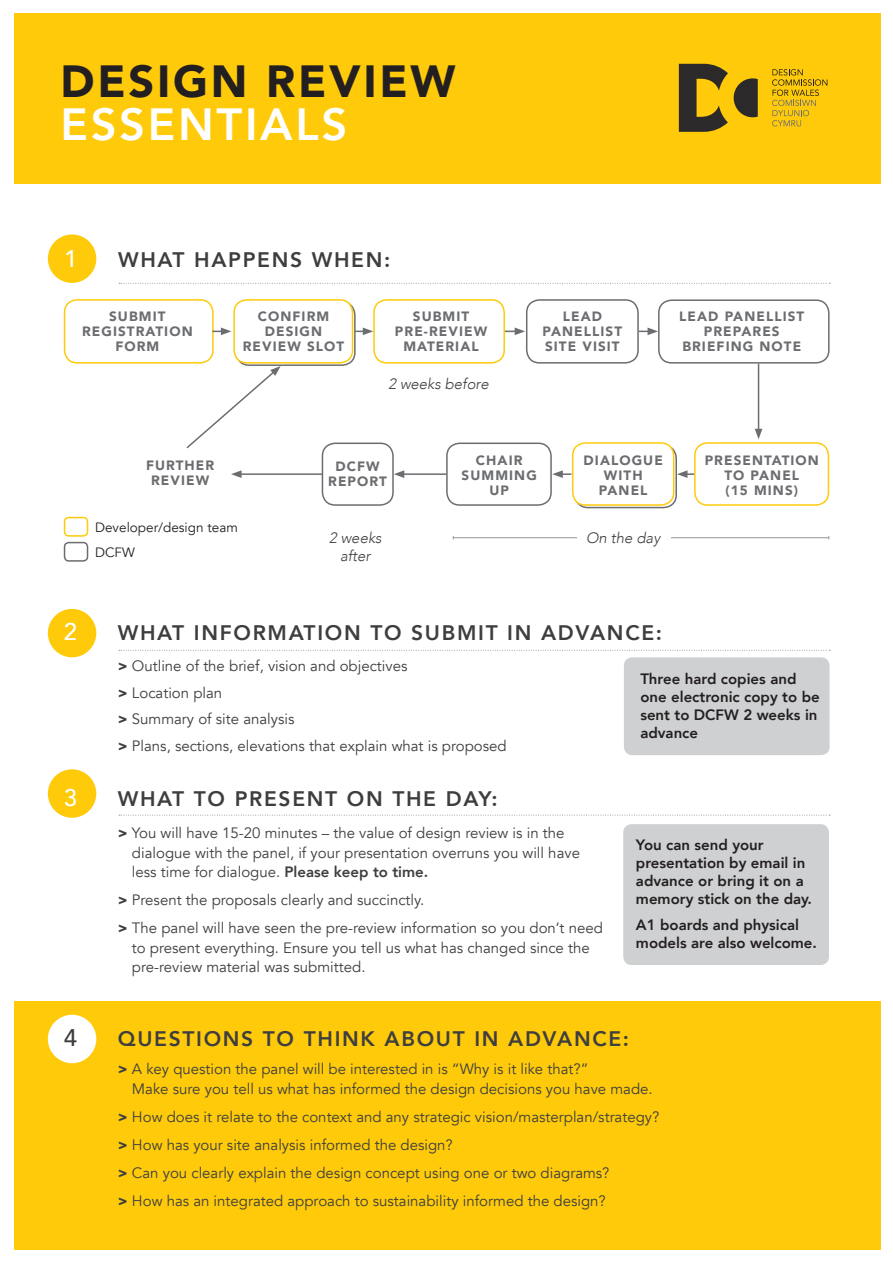
<style>
.page{position:relative;width:893px;height:1263px;background:#fff}
.page>*{position:absolute;margin:0;border:0;box-sizing:border-box;transform-origin:0 0}
.t1{font:900 45px/43.5px "Avenir";letter-spacing:.06em;color:#231f20}
.t2{font:500 24px "Avenir";color:#fff}
.t3{font:500 24px "Avenir";color:#3e3e3f}
.t4{font:800 21px "Avenir";letter-spacing:.08em;color:#3e3e3f}
.t5{font:15px/19.5px "Avenir";color:#3e3e3f}
.t6{font:800 15px/18px "Avenir";color:#231f20}
.t7{font:italic 300 15px/18px "Avenir";color:#3e3e3f;text-align:center}
.t8{font:900 13.5px/15px "Avenir";letter-spacing:.08em;color:#6c6d70;text-align:center}
.t9{font:13.5px "Avenir";color:#231f20}
.s1{font-weight:800;color:#fff}
.s2{font-weight:900}
.s3{font-weight:800}
</style>
<div class="page">
<div style="left:14px;top:1001px;width:866px;height:249px;background:#feca0a"></div>
<div style="left:574px;top:445px;width:103px;height:63px;border:2px solid #6c6d70;border-radius:13px"></div>
<div style="left:236px;top:301px;width:120px;height:65px;border:2px solid #6c6d70;border-radius:13px"></div>
<div style="left:48px;top:234px;width:48px;height:49px;background:#feca0a;border-radius:50%"></div>
<div style="left:48px;top:609px;width:48px;height:48px;background:#feca0a;border-radius:50%"></div>
<div style="left:48px;top:769px;width:48px;height:49px;background:#feca0a;border-radius:50%"></div>
<div style="left:48px;top:1015px;width:48px;height:48px;background:#fff;border-radius:50%"></div>
<div style="left:14px;top:13px;width:866px;height:170px;background:#feca0a"></div>
<div style="left:624px;top:657px;width:206px;height:98px;background:#cfd0d2;border-radius:9px"></div>
<div style="left:623px;top:824px;width:206px;height:141px;background:#cfd0d2;border-radius:9px"></div>
<svg style="left:119px;top:815px;width:711px;height:1px"></svg>
<svg style="left:119px;top:650px;width:711px;height:1px"></svg>
<svg style="left:119px;top:283px;width:711px;height:1px"></svg>
<div style="left:64px;top:299px;width:150px;height:65px;border:2px solid #feca0a;border-radius:13px"></div>
<div style="left:322px;top:442px;width:72px;height:64px;border:2px solid #6c6d70;border-radius:13px"></div>
<div style="left:64px;top:517px;width:24px;height:20px;border:2px solid #feca0a;border-radius:4px"></div>
<div style="left:64px;top:542px;width:24px;height:20px;border:2px solid #6c6d70;border-radius:4px"></div>
<div style="left:573px;top:443px;width:101px;height:62px;background:#fff;border-radius:13px"></div>
<div style="left:572px;top:442px;width:102px;height:64px;border:2px solid #feca0a;border-radius:13px"></div>
<div style="left:526px;top:299px;width:113px;height:65px;border:2px solid #6c6d70;border-radius:13px"></div>
<div style="left:658px;top:299px;width:172px;height:65px;border:2px solid #6c6d70;border-radius:13px"></div>
<div style="left:234px;top:300px;width:118px;height:63px;background:#fff;border-radius:13px"></div>
<div style="left:233px;top:299px;width:120px;height:65px;border:2px solid #feca0a;border-radius:13px"></div>
<div style="left:373px;top:299px;width:132px;height:65px;border:2px solid #feca0a;border-radius:13px"></div>
<div style="left:694px;top:442px;width:135px;height:64px;border:2px solid #feca0a;border-radius:13px"></div>
<div style="left:446px;top:442px;width:106px;height:64px;border:2px solid #6c6d70;border-radius:13px"></div>
<svg style="left:212px;top:327px;width:19px;height:8px"></svg>
<svg style="left:677px;top:470px;width:17px;height:8px"></svg>
<svg style="left:552px;top:470px;width:19px;height:8px"></svg>
<hr style="left:402px;top:473px;width:44px;height:2px;background:#6c6d70">
<svg style="left:394px;top:470px;width:10px;height:8px"></svg>
<svg style="left:186px;top:366px;width:95px;height:83px"></svg>
<hr style="left:239px;top:473px;width:84px;height:2px;background:#6c6d70">
<svg style="left:231px;top:470px;width:11px;height:8px"></svg>
<svg style="left:355px;top:327px;width:18px;height:8px"></svg>
<svg style="left:505px;top:327px;width:20px;height:8px"></svg>
<svg style="left:639px;top:327px;width:19px;height:8px"></svg>
<hr style="left:758px;top:364px;width:1px;height:67px;background:#6c6d70">
<svg style="left:755px;top:429px;width:7px;height:10px"></svg>
<svg style="left:679px;top:64px;width:49px;height:68px"></svg>
<svg style="left:734px;top:78px;width:24px;height:39px"></svg>
<svg style="left:772px;top:69px;width:55px;height:57px"></svg>
<hr style="left:453px;top:537px;width:124px;height:1px;background:#939598">
<hr style="left:671px;top:537px;width:158px;height:1px;background:#939598">
<p class="t1" style="left:61px;top:58px;width:396px">DESIGN REVIEW<br><span class="s1">ESSENTIALS</span></p>
<p class="t2" style="left:64px;top:238px;width:15px">1</p>
<p class="t4" style="left:118px;top:243px;width:274px">WHAT HAPPENS WHEN:</p>
<p class="t8" style="left:82px;top:308px;width:112px">SUBMIT<br>REGISTRATION<br>FORM</p>
<p class="t8" style="left:146px;top:458px;width:70px">FURTHER<br>REVIEW</p>
<p class="t8" style="left:243px;top:308px;width:103px">CONFIRM<br>DESIGN<br>REVIEW SLOT</p>
<p class="t8" style="left:395px;top:308px;width:94px">SUBMIT<br>PRE-REVIEW<br>MATERIAL</p>
<p class="t8" style="left:543px;top:308px;width:81px">LEAD<br>PANELLIST<br>SITE VISIT</p>
<p class="t8" style="left:679px;top:309px;width:127px">LEAD PANELLIST<br>PREPARES<br>BRIEFING NOTE</p>
<p class="t7" style="left:388px;top:375px;width:102px">2 weeks before</p>
<p class="t8" style="left:328px;top:458px;width:60px">DCFW<br>REPORT</p>
<p class="t8" style="left:462px;top:452px;width:77px">CHAIR<br>SUMMING<br>UP</p>
<p class="t8" style="left:584px;top:452px;width:81px">DIALOGUE<br>WITH<br>PANEL</p>
<p class="t8" style="left:705px;top:452px;width:116px">PRESENTATION<br>TO PANEL<br>(15 MINS)</p>
<p class="t9" style="left:95px;top:520px;width:144px">Developer/design team</p>
<p class="t9" style="left:95px;top:544px;width:41px">DCFW</p>
<p class="t7" style="left:329px;top:528px;width:54px">2 weeks after</p>
<p class="t7" style="left:586px;top:528px;width:76px">On the day</p>
<p class="t2" style="left:64px;top:611px;width:15px">2</p>
<p class="t4" style="left:118px;top:617px;width:546px">WHAT INFORMATION TO SUBMIT IN ADVANCE:</p>
<p class="t5" style="left:118px;top:656px;width:291px"><span class="s2">&gt;</span> Outline of the brief, vision and objectives</p>
<p class="t5" style="left:118px;top:683px;width:106px"><span class="s2">&gt;</span> Location plan</p>
<p class="t5" style="left:118px;top:709px;width:178px"><span class="s2">&gt;</span> Summary of site analysis</p>
<p class="t5" style="left:118px;top:736px;width:390px"><span class="s2">&gt;</span> Plans, sections, elevations that explain what is proposed</p>
<p class="t2" style="left:64px;top:777px;width:15px">3</p>
<p class="t4" style="left:118px;top:782px;width:382px">WHAT TO PRESENT ON THE DAY:</p>
<p class="t5" style="left:132px;top:824px;width:450px;text-indent:-14px"><span class="s2">&gt;</span> You will have 15-20 minutes – the value of design review is in the dialogue with the panel, if your presentation overruns you will have less time for dialogue. <span class="s3">Please keep to time.</span></p>
<p class="t5" style="left:118px;top:891px;width:308px"><span class="s2">&gt;</span> Present the proposals clearly and succinctly.</p>
<p class="t5" style="left:132px;top:919px;width:472px;text-indent:-14px"><span class="s2">&gt;</span> The panel will have seen the pre-review information so you don’t need to present everything. Ensure you tell us what has changed since the pre-review material was submitted.</p>
<p class="t6" style="left:640px;top:670px;width:181px">Three hard copies and one electronic copy to be sent to DCFW 2 weeks in advance</p>
<p class="t6" style="left:636px;top:835px;width:178px">You can send your presentation by email in advance or bring it on a memory stick on the day.</p>
<p class="t6" style="left:636px;top:916px;width:183px">A1 boards and physical models are also welcome.</p>
<p class="t3" style="left:64px;top:1017px;width:15px">4</p>
<p class="t4" style="left:118px;top:1022px;width:513px">QUESTIONS TO THINK ABOUT IN ADVANCE:</p>
<p class="t5" style="left:132px;top:1059px;width:522px;text-indent:-14px"><span class="s2">&gt;</span> A key question the panel will be interested in is “Why is it like that?”<br>Make sure you tell us what has informed the design decisions you have made.</p>
<p class="t5" style="left:118px;top:1107px;width:543px"><span class="s2">&gt;</span> How does it relate to the context and any strategic vision/masterplan/strategy?</p>
<p class="t5" style="left:118px;top:1135px;width:336px"><span class="s2">&gt;</span> How has your site analysis informed the design?</p>
<p class="t5" style="left:118px;top:1163px;width:493px"><span class="s2">&gt;</span> Can you clearly explain the design concept using one or two diagrams?</p>
<p class="t5" style="left:118px;top:1191px;width:489px"><span class="s2">&gt;</span> How has an integrated approach to sustainability informed the design?</p>
</div>
